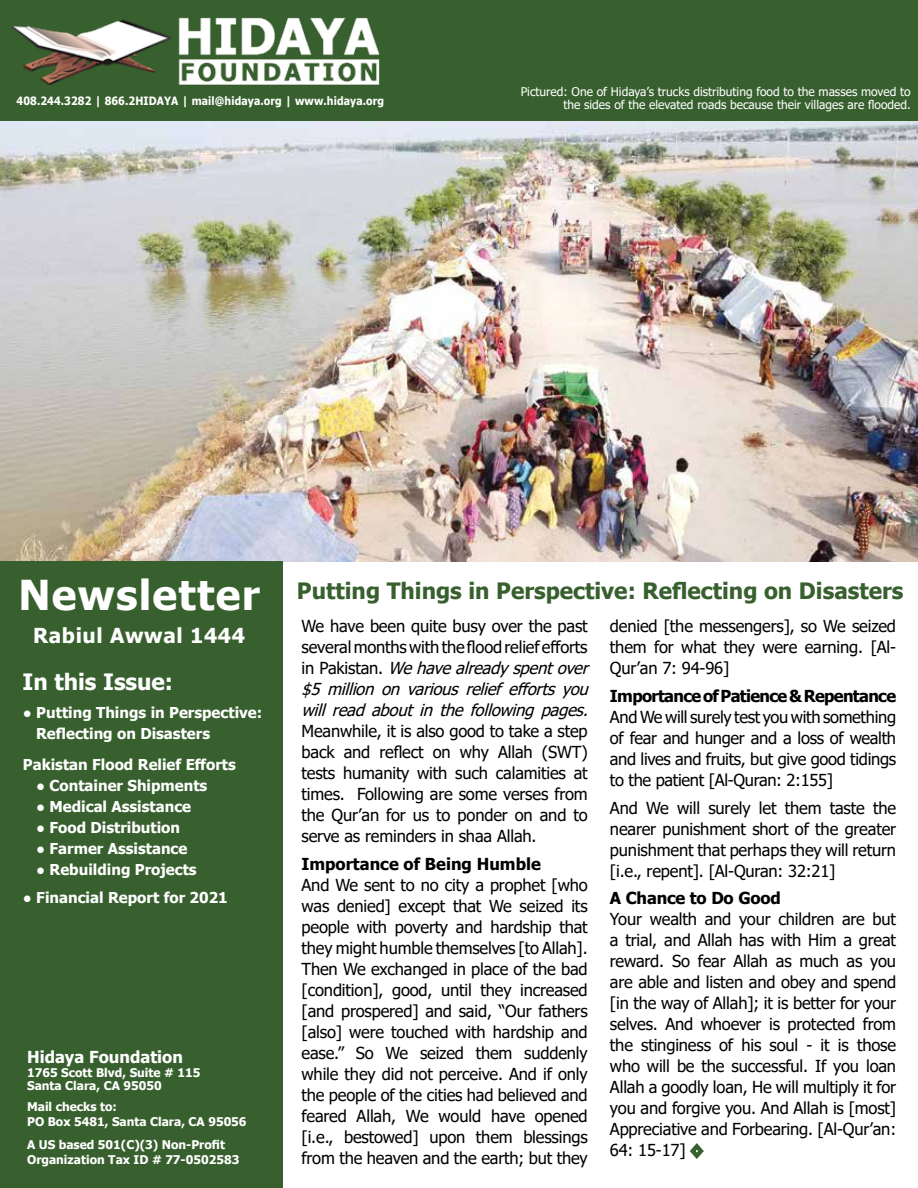
<style>
.page{position:relative;width:918px;height:1188px;background:#fff}
.page>*{position:absolute;margin:0;border:0;box-sizing:border-box;transform-origin:0 0}
.t1{font:700 22.5px "Tahoma";color:#38602e}
.t2{font:700 22.5px "Tahoma";color:#fff}
.t3{font:700 20.55px "Tahoma";letter-spacing:.03em;color:#fff}
.t4{font:16.5px/21px "Tahoma";letter-spacing:-.01em;color:#000;text-align:justify}
.t5{font:italic 16.5px/21px "Tahoma";color:#000}
.t6{font:700 16.5px "Tahoma";letter-spacing:-.01em;color:#000}
.t7{font:700 16.5px "Tahoma";letter-spacing:-.04em;color:#000}
.t8{font:700 16.5px "Tahoma";color:#fff}
.t9{font:700 15px/21px "Tahoma";color:#fff}
.t10{font:700 12px/15px "Tahoma";color:#fff}
.t11{font:12px/13.5px "Tahoma";color:#fff;text-align:right}
.t12{font:700 11.4px "Tahoma";letter-spacing:.01em;color:#fff;scale:.92 1}
.s1{font-size:41.25px;color:#fff}
.s2{font-style:normal}
.s3{color:#38602e}
</style>
<div class="page">
<img style="left:0;top:120px;width:918px;height:442px">
<div style="left:0;top:0;width:918px;height:120px;background:#38602e"></div>
<div style="left:0;top:562px;width:282px;height:626px;background:#38602e"></div>
<img style="left:12px;top:17px;width:368px;height:68px">
<p class="t12" style="left:17px;top:93px;width:401px">408.244.3282 | 866.2HIDAYA | mail@hidaya.org | www.hidaya.org</p>
<p class="t11" style="left:521px;top:86px;width:392px">Pictured: One of Hidaya’s trucks distributing food to the masses moved to the sides of the elevated roads because their villages are flooded.</p>
<h1 class="t1" style="left:18px;top:575px;width:887px"><span class="s1">Newsletter</span> Putting Things in Perspective: Reflecting on Disasters</h1>
<p class="t3" style="left:33px;top:621px;width:214px">Rabiul Awwal 1444</p>
<p class="t5" style="left:302px;top:617px;width:294px"><span class="s2">We have been quite busy over the past several months with the flood relief efforts i n P a k i s t a n .</span> Wehavealreadyspentover $5 million on various relief efforts you willreadaboutinthefollowingpages.</p>
<p class="t4" style="left:302px;top:722px;width:288px">Meanwhile, it is also good to take a step back and reflect on why Allah (SWT) tests humanity with such calamities at times. Following are some verses from the Qur’an for us to ponder on and to serve as reminders in shaa Allah.</p>
<p class="t6" style="left:302px;top:852px;width:241px">Importance of Being Humble</p>
<p class="t4" style="left:302px;top:875px;width:288px">And We sent to no city a prophet [who was denied] except that We seized its people with poverty and hardship that they might humble themselves [to Allah].<br>Then We exchanged in place of the bad [condition], good, until they increased [and prospered] and said, “Our fathers [also] were touched with hardship and ease.” So We seized them suddenly while they did not perceive. And if only the people of the cities had believed and feared Allah, We would have opened [i.e., bestowed] upon them blessings from the heaven and the earth; but they</p>
<p class="t4" style="left:610px;top:617px;width:288px">denied [the messengers], so We seized them for what they were earning. [Al-Qur’an 7: 94-96]</p>
<p class="t7" style="left:610px;top:684px;width:288px">Importance of Patience &amp; Repentance</p>
<p class="t4" style="left:610px;top:707px;width:288px">And We will surely test you with something of fear and hunger and a loss of wealth and lives and fruits, but give good tidings to the patient [Al-Quran: 2:155]</p>
<p class="t4" style="left:610px;top:798px;width:288px">And We will surely let them taste the nearer punishment short of the greater punishment that perhaps they will return [i.e., repent]. [Al-Quran: 32:21]</p>
<p class="t6" style="left:610px;top:887px;width:172px">A Chance to Do Good</p>
<p class="t4" style="left:610px;top:910px;width:288px">Your wealth and your children are but a trial, and Allah has with Him a great reward. So fear Allah as much as you are able and listen and obey and spend [in the way of Allah]; it is better for your selves. And whoever is protected from the stinginess of his soul - it is those who will be the successful. If you loan Allah a goodly loan, He will multiply it for you and forgive you. And Allah is [most] Appreciative and Forbearing. [Al-Qur’an:<br>64: 15-17] <span class="s3">◊</span></p>
<h1 class="t2" style="left:23px;top:666px;width:152px">In this Issue:</h1>
<p class="t9" style="left:36px;top:702px;width:228px;text-indent:-13px">● Putting Things in Perspective:<br>Reflecting on Disasters</p>
<p class="t9" style="left:23px;top:755px;width:214px">Pakistan Flood Relief Efforts</p>
<p class="t9" style="left:36px;top:776px;width:173px">● Container Shipments</p>
<p class="t9" style="left:36px;top:797px;width:157px">● Medical Assistance</p>
<p class="t9" style="left:36px;top:818px;width:146px">● Food Distribution</p>
<p class="t9" style="left:36px;top:839px;width:153px">● Farmer Assistance</p>
<p class="t9" style="left:36px;top:860px;width:162px">● Rebuilding Projects</p>
<p class="t9" style="left:23px;top:887px;width:206px">● Financial Report for 2021</p>
<p class="t8" style="left:27px;top:1046px;width:157px">Hidaya Foundation</p>
<p class="t10" style="left:27px;top:1066px;width:175px;line-height:13.5px">1765 Scott Blvd, Suite # 115<br>Santa Clara, CA 95050</p>
<p class="t10" style="left:27px;top:1099px;width:221px">Mail checks to:<br>PO Box 5481, Santa Clara, CA 95056</p>
<p class="t10" style="left:27px;top:1138px;width:214px">A US based 501(C)(3) Non-Profit<br>Organization Tax ID # 77-0502583</p>
</div>
